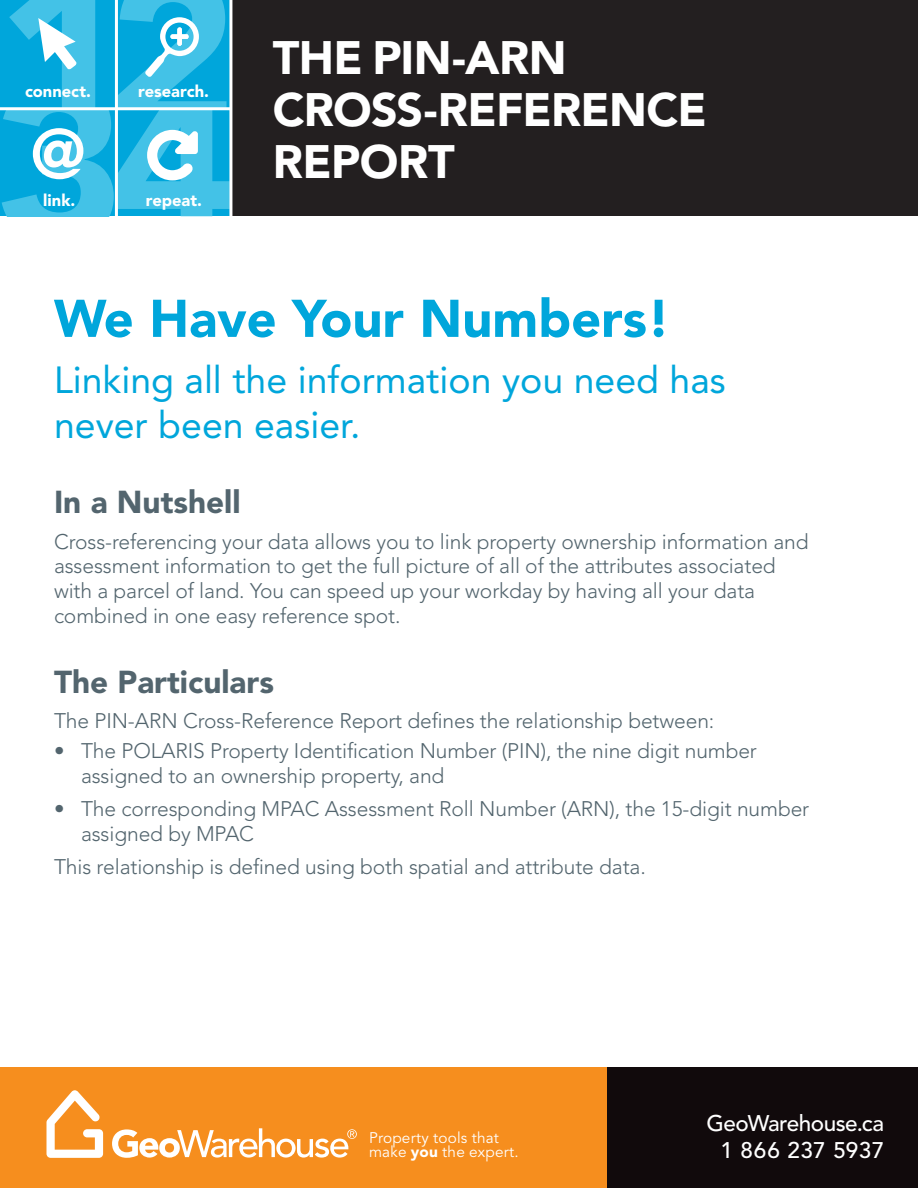
<style>
.page{position:relative;width:918px;height:1188px;background:#fff}
.page>*{position:absolute;margin:0;border:0;box-sizing:border-box;transform-origin:0 0}
.t1{font:900 68.7px "Avenir";color:#fff}
.t2{font:900 52.5px "Avenir";color:#00a6db}
.t3{font:900 46.5px/52.1px "Avenir";letter-spacing:-.015em;color:#fff}
.t4{font:37.5px/45px "Avenir";color:#00a6db}
.subhead_break{font:900 31.5px "Avenir";color:#53656e}
.t5{font:500 22.5px/27px "Avenir";letter-spacing:-.02em;color:#fff;text-align:right}
.t6{font:300 21px/24.8px "Avenir";letter-spacing:-.005em;color:#53656e}
.t7{font:900 16.5px "Avenir";letter-spacing:-.005em;color:#fff}
.t8{font:15.3px/13.8px "Avenir";letter-spacing:.015em;color:#fff}
.s1{font-weight:900}
</style>
<div class="page">
<div style="left:216px;top:0;width:702px;height:216px;background:#231f20"></div>
<div style="left:0;top:1067px;width:688px;height:121px;background:#f68e1e"></div>
<div style="left:608px;top:1067px;width:310px;height:121px;background:#110a0c"></div>
<svg style="left:47px;top:1090px;width:56px;height:68px"></svg>
<svg style="left:112px;top:1128px;width:245px;height:30px"></svg>
<svg style="left:2px;top:0;width:227px;height:216px;background:#30b9e2"></svg>
<hr style="left:115px;top:0;width:3px;height:216px;background:#fff">
<hr style="left:229px;top:0;width:3px;height:216px;background:#fff">
<hr style="left:0;top:107px;width:231px;height:3px;background:#fff">
<p class="t7" style="left:25px;top:82px;width:68px">connect.</p>
<p class="t1" style="left:31px;top:113px;width:56px">@</p>
<p class="t7" style="left:138px;top:82px;width:72px">research.</p>
<p class="t7" style="left:43px;top:190px;width:34px">link.</p>
<p class="t7" style="left:146px;top:190px;width:58px">repeat.</p>
<p class="t3" style="left:273px;top:31px;width:435px">THE PIN-ARN<br>CROSS-REFERENCE<br>REPORT</p>
<p class="t2" style="left:54px;top:287px;width:618px">We Have Your Numbers!</p>
<p class="t4" style="left:54px;top:357px;width:673px">Linking all the information you need has never been easier.</p>
<p class="subhead_break" style="left:54px;top:483px;width:188px">In a Nutshell</p>
<p class="t6" style="left:54px;top:529px;width:756px">Cross-referencing your data allows you to link property ownership information and assessment information to get the full picture of all of the attributes associated with a parcel of land. You can speed up your workday by having all your data combined in one easy reference spot.</p>
<p class="subhead_break" style="left:54px;top:663px;width:221px">The Particulars</p>
<p class="t6" style="left:54px;top:709px;width:662px">The PIN-ARN Cross-Reference Report defines the relationship between:</p>
<p class="t6" style="left:81px;top:739px;width:677px;text-indent:-27px">• The POLARIS Property Identification Number (PIN), the nine digit number assigned to an ownership property, and</p>
<p class="t6" style="left:81px;top:796px;width:730px;text-indent:-27px">• The corresponding MPAC Assessment Roll Number (ARN), the 15-digit number assigned by MPAC</p>
<p class="t6" style="left:54px;top:854px;width:593px">This relationship is defined using both spatial and attribute data.</p>
<p class="t8" style="left:369px;top:1131px;width:151px">Property tools that make <span class="s1">you</span> the expert.</p>
<p class="t5" style="left:707px;top:1110px;width:179px">GeoWarehouse.ca<br>1 866 237 5937</p>
</div>
